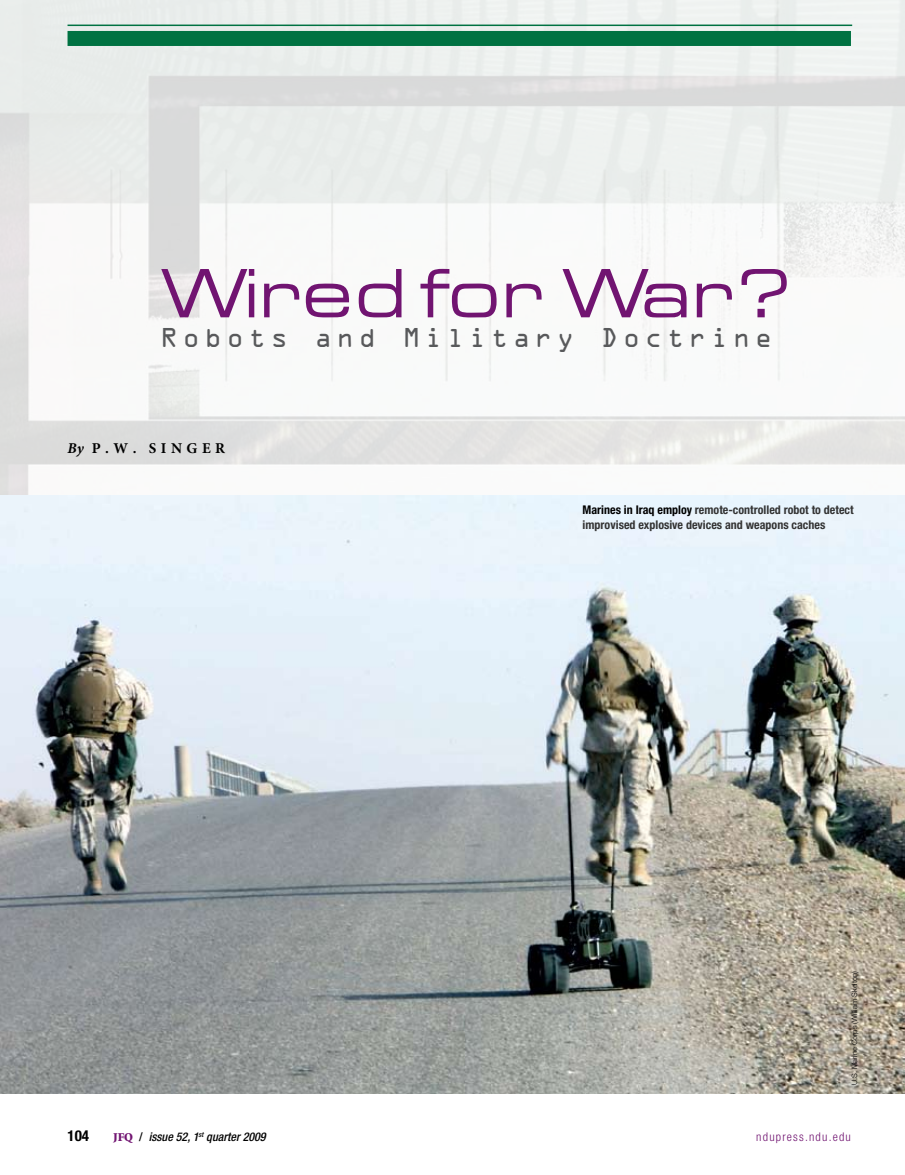
<style>
.page{position:relative;width:905px;height:1175px;background:#fff}
.page>*{position:absolute;margin:0;border:0;box-sizing:border-box;transform-origin:0 0}
.t1{font:69px "Eddmond";letter-spacing:-.015em;color:#711471}
.t2{font:24.45px "OCRA Std";letter-spacing:.18em;color:#58595b}
.t3{font:700 15px "Minion Pro";letter-spacing:.3em;color:#000}
.t4{font:700 condensed 15px "Helvetica Neue LT Std";color:#000}
.t5{font:700 condensed 12px/15px "Helvetica Neue LT Std";color:#333}
.t6{font:italic 500 condensed 12px "Helvetica Neue LT Std";color:#000}
.t7{font:300 condensed 12px "Helvetica Neue LT Std";letter-spacing:.1em;color:#711471}
.t8{font:300 7.5px "Helvetica Neue LT Std";color:#000}
.s1{font-style:italic}
.s2{color:#000}
.s3{font-family:"Minion Std";font-weight:900;font-style:normal;font-stretch:normal;color:#711471}
.s4{font-style:normal}
</style>
<div class="page">
<img style="left:0;top:0;width:904px;height:495px">
<div style="left:68px;top:31px;width:782px;height:15px;background:#007242"></div>
<hr style="left:68px;top:25px;width:784px;height:1px;background:#007242">
<img style="left:0;top:495px;width:904px;height:599px">
<h1 class="t1" style="left:160px;top:247px;width:632px">Wired for War?</h1>
<h2 class="t2" style="left:160px;top:324px;width:613px">Robots and Military Doctrine</h2>
<p class="t3" style="left:68px;top:439px;width:159px"><span class="s1">By</span> P.W. SINGER</p>
<p class="t5" style="left:582px;top:501px;width:272px"><span class="s2">Marines in Iraq employ</span> remote-controlled robot to detect improvised explosive devices and weapons caches</p>
<p class="t8" style="left:850px;top:1085px;width:116px;rotate:-90deg">U.S. Marine Corps (William Skelton)</p>
<p class="t4" style="left:68px;top:1126px;width:23px">104</p>
<p class="t6" style="left:113px;top:1129px;width:154px"><span class="s3">JFQ</span> <span class="s4">/</span> issue 52, 1<sup>st</sup> quarter 2009</p>
<p class="t7" style="left:756px;top:1129px;width:96px">ndupress.ndu.edu</p>
</div>
